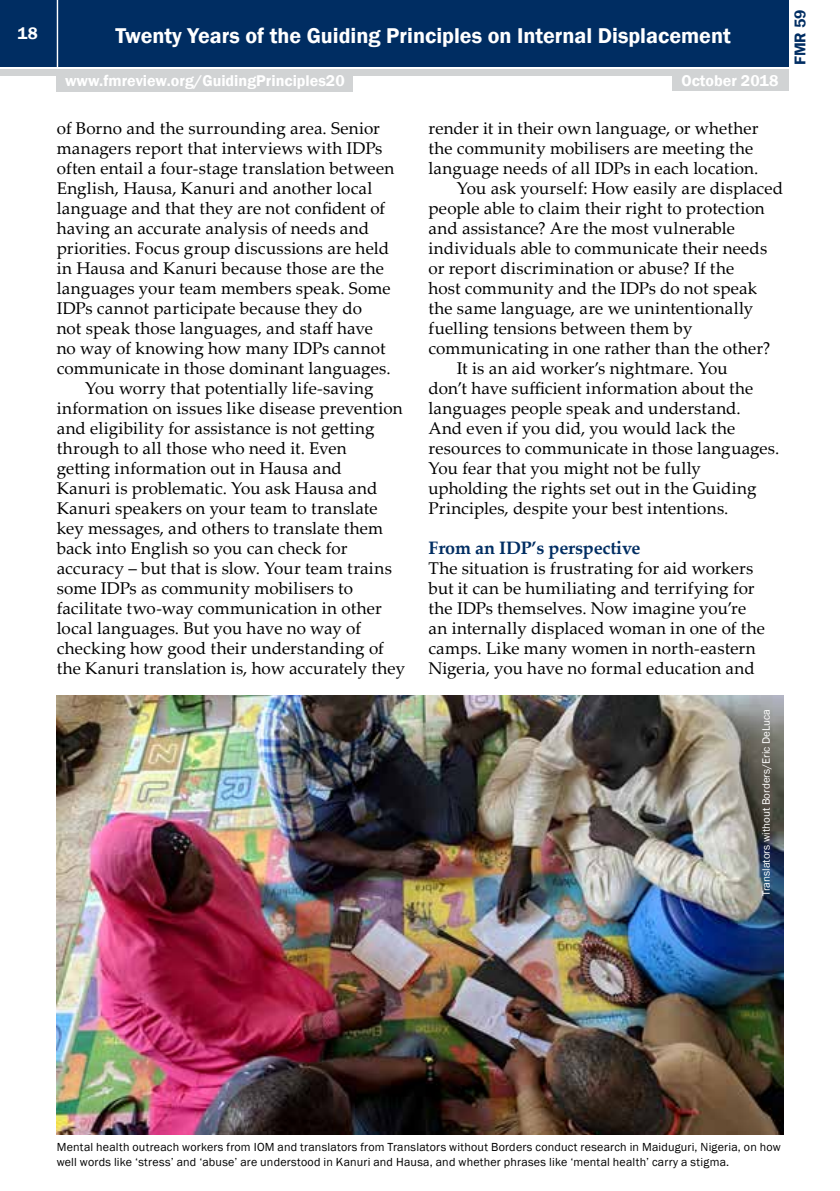
<style>
.page{position:relative;width:840px;height:1191px;background:#fff}
.page>*{position:absolute;margin:0;border:0;box-sizing:border-box;transform-origin:0 0}
.t1{font:600 22px "Franklin Gothic";color:#fff}
.t2{font:700 18px "Palatino Linotype";letter-spacing:-.01em;color:#002d62}
.t3{font:17px/20px "Palatino Linotype";letter-spacing:.01em;color:#000}
.t4{font:600 17px "Franklin Gothic";color:#fff}
.t5{font:600 16px "Franklin Gothic";color:#fff}
.t6{font:600 16px "Franklin Gothic";color:#002d62}
.t7{font:12px/14.4px "Franklin Gothic";letter-spacing:.015em;color:#000}
.t8{font:11px "Franklin Gothic";color:#fff}
</style>
<div class="page">
<div style="left:0;top:0;width:787px;height:66px;background:#002d62"></div>
<div style="left:0;top:69px;width:787px;height:6px;background:#d1d3d4"></div>
<hr style="left:57px;top:0;width:1px;height:67px;background:#fff">
<div style="left:671px;top:73px;width:116px;height:18px;background:#d1d3d4"></div>
<div style="left:57px;top:74px;width:296px;height:18px;background:#d1d3d4"></div>
<img style="left:57px;top:696px;width:725px;height:438px">
<p class="t4" style="left:18px;top:23px;width:22px">18</p>
<p class="t1" style="left:115px;top:22px;width:616px">Twenty Years of the Guiding Principles on Internal Displacement</p>
<p class="t5" style="left:65px;top:71px;width:281px">www.fmreview.org/GuidingPrinciples20</p>
<p class="t5" style="left:681px;top:71px;width:98px">October 2018</p>
<p class="t3" style="left:57px;top:117px;width:324px">of Borno and the surrounding area. Senior</p>
<p class="t3" style="left:57px;top:137px;width:327px">managers report that interviews with IDPs</p>
<p class="t3" style="left:57px;top:157px;width:339px">often entail a four-stage translation between</p>
<p class="t3" style="left:57px;top:177px;width:317px">English, Hausa, Kanuri and another local</p>
<p class="t3" style="left:57px;top:197px;width:330px">language and that they are not confident of</p>
<p class="t3" style="left:57px;top:217px;width:313px">having an accurate analysis of needs and</p>
<p class="t3" style="left:57px;top:237px;width:333px">priorities. Focus group discussions are held</p>
<p class="t3" style="left:57px;top:257px;width:328px">in Hausa and Kanuri because those are the</p>
<p class="t3" style="left:57px;top:277px;width:335px">languages your team members speak. Some</p>
<p class="t3" style="left:57px;top:297px;width:306px">IDPs cannot participate because they do</p>
<p class="t3" style="left:57px;top:317px;width:317px">not speak those languages, and staff have</p>
<p class="t3" style="left:57px;top:337px;width:330px">no way of knowing how many IDPs cannot</p>
<p class="t3" style="left:57px;top:357px;width:335px">communicate in those dominant languages.</p>
<p class="t3" style="left:85px;top:377px;width:290px">You worry that potentially life-saving</p>
<p class="t3" style="left:57px;top:397px;width:347px">information on issues like disease prevention</p>
<p class="t3" style="left:57px;top:417px;width:319px">and eligibility for assistance is not getting</p>
<p class="t3" style="left:57px;top:437px;width:291px">through to all those who need it. Even</p>
<p class="t3" style="left:57px;top:457px;width:286px">getting information out in Hausa and</p>
<p class="t3" style="left:57px;top:477px;width:322px">Kanuri is problematic. You ask Hausa and</p>
<p class="t3" style="left:57px;top:497px;width:322px">Kanuri speakers on your team to translate</p>
<p class="t3" style="left:57px;top:517px;width:328px">key messages, and others to translate them</p>
<p class="t3" style="left:57px;top:537px;width:292px">back into English so you can check for</p>
<p class="t3" style="left:57px;top:557px;width:336px">accuracy – but that is slow. Your team trains</p>
<p class="t3" style="left:57px;top:577px;width:298px">some IDPs as community mobilisers to</p>
<p class="t3" style="left:57px;top:597px;width:326px">facilitate two-way communication in other</p>
<p class="t3" style="left:57px;top:617px;width:306px">local languages. But you have no way of</p>
<p class="t3" style="left:57px;top:637px;width:328px">checking how good their understanding of</p>
<p class="t3" style="left:57px;top:657px;width:350px">the Kanuri translation is, how accurately they</p>
<p class="t3" style="left:428px;top:117px;width:331px">render it in their own language, or whether</p>
<p class="t3" style="left:428px;top:137px;width:326px">the community mobilisers are meeting the</p>
<p class="t3" style="left:428px;top:157px;width:331px">language needs of all IDPs in each location.</p>
<p class="t3" style="left:456px;top:177px;width:327px">You ask yourself: How easily are displaced</p>
<p class="t3" style="left:428px;top:197px;width:337px">people able to claim their right to protection</p>
<p class="t3" style="left:428px;top:217px;width:308px">and assistance? Are the most vulnerable</p>
<p class="t3" style="left:428px;top:237px;width:340px">individuals able to communicate their needs</p>
<p class="t3" style="left:428px;top:257px;width:307px">or report discrimination or abuse? If the</p>
<p class="t3" style="left:428px;top:277px;width:330px">host community and the IDPs do not speak</p>
<p class="t3" style="left:428px;top:297px;width:326px">the same language, are we unintentionally</p>
<p class="t3" style="left:428px;top:317px;width:265px">fuelling tensions between them by</p>
<p class="t3" style="left:428px;top:337px;width:343px">communicating in one rather than the other?</p>
<p class="t3" style="left:456px;top:357px;width:272px">It is an aid worker’s nightmare. You</p>
<p class="t3" style="left:428px;top:377px;width:326px">don’t have sufficient information about the</p>
<p class="t3" style="left:428px;top:397px;width:313px">languages people speak and understand.</p>
<p class="t3" style="left:428px;top:417px;width:308px">And even if you did, you would lack the</p>
<p class="t3" style="left:428px;top:437px;width:352px">resources to communicate in those languages.</p>
<p class="t3" style="left:428px;top:457px;width:274px">You fear that you might not be fully</p>
<p class="t3" style="left:428px;top:477px;width:329px">upholding the rights set out in the Guiding</p>
<p class="t3" style="left:428px;top:497px;width:301px">Principles, despite your best intentions.</p>
<p class="t2" style="left:428px;top:535px;width:213px">From an IDP’s perspective</p>
<p class="t3" style="left:428px;top:557px;width:338px">The situation is frustrating for aid workers but it can be humiliating and terrifying for the IDPs themselves. Now imagine you’re an internally displaced woman in one of the camps. Like many women in north-eastern Nigeria, you have no formal education and</p>
<p class="t6" style="left:789px;top:65px;width:57px;rotate:-90deg">FMR 59</p>
<p class="t8" style="left:758px;top:896px;width:189px;rotate:-90deg">Translators without Borders/Eric DeLuca</p>
<p class="t7" style="left:57px;top:1140px;width:725px">Mental health outreach workers from IOM and translators from Translators without Borders conduct research in Maiduguri, Nigeria, on how well words like ‘stress’ and ‘abuse’ are understood in Kanuri and Hausa, and whether phrases like ‘mental health’ carry a stigma.</p>
</div>
